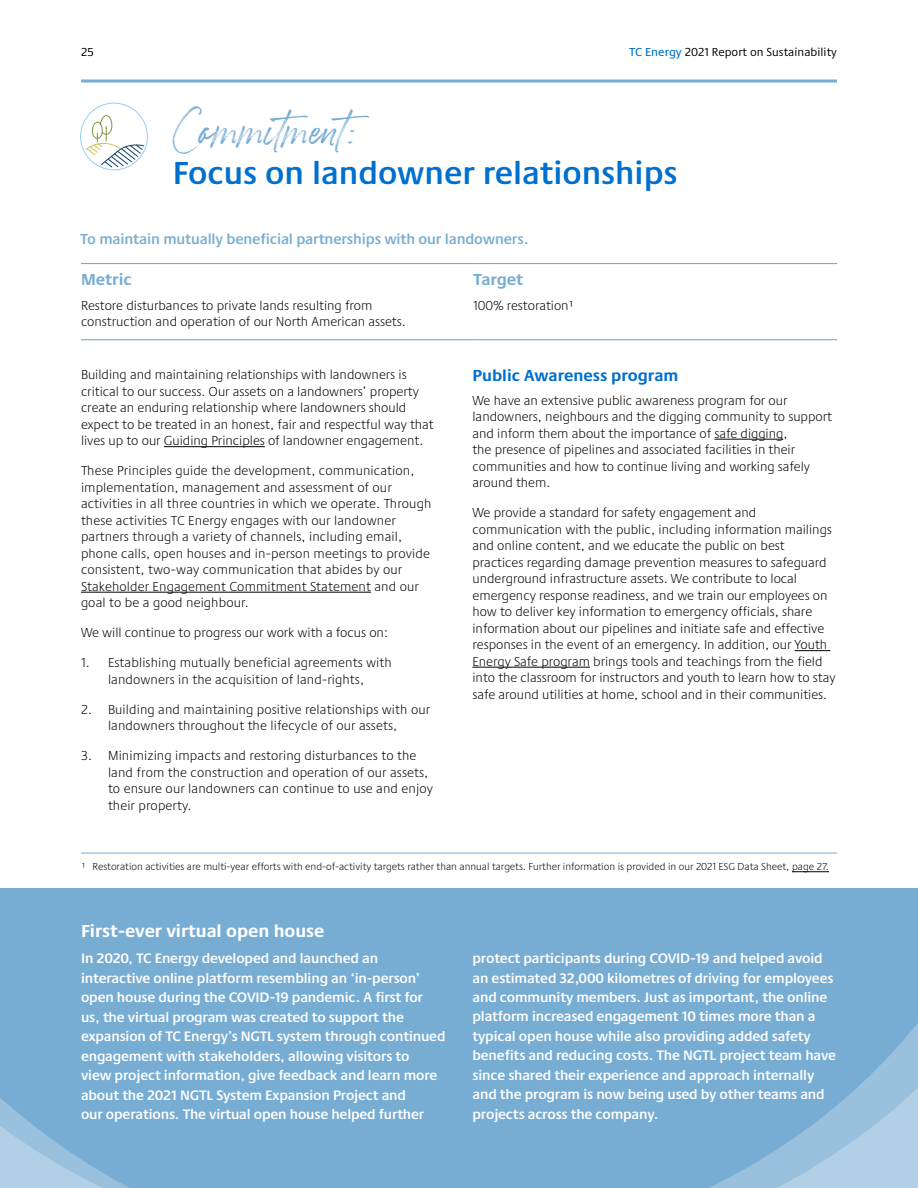
<style>
.page{position:relative;width:918px;height:1188px;background:#fff}
.page>*{position:absolute;margin:0;border:0;box-sizing:border-box;transform-origin:0 0}
.t1{font:600 33px "Praxis Next";color:#0070ce}
.t2{font:22.5px "Betterworks";color:#78add3}
.t3{font:700 18px "Praxis Next";color:#fff}
.t4{font:700 16.5px "Praxis Next";color:#0070ce}
.t5{font:700 16.5px "Praxis Next";color:#78add3}
.t6{font:600 15px "Praxis Next";letter-spacing:-.01em;color:#78add3}
.t7{font:600 14.25px/19.5px "Praxis Next";letter-spacing:-.01em;color:#fff}
.t8{font:300 13.5px/16.5px "Praxis Next";color:#000}
.t9{font:12px "Praxis Next";letter-spacing:.005em;color:#000}
.t10{font:300 10.5px "Praxis Next";color:#000}
.s1{font-weight:500;color:#0070ce}
</style>
<div class="page">
<hr style="left:164px;top:446px;width:101px;height:1px;background:#000">
<hr style="left:81px;top:592px;width:290px;height:1px;background:#000">
<hr style="left:714px;top:439px;width:69px;height:1px;background:#000">
<hr style="left:795px;top:650px;width:35px;height:1px;background:#000">
<hr style="left:472px;top:667px;width:118px;height:1px;background:#000">
<hr style="left:81px;top:80px;width:756px;height:2px;background:#78add3">
<div style="left:80px;top:103px;width:68px;height:67px;border:1px solid #96d0f2;border-radius:50%"></div>
<svg style="left:85px;top:115px;width:60px;height:53px"></svg>
<hr style="left:81px;top:263px;width:392px;height:1px;background:#78add3">
<hr style="left:473px;top:263px;width:364px;height:1px;background:#78add3">
<hr style="left:81px;top:339px;width:392px;height:1px;background:#78add3">
<hr style="left:473px;top:339px;width:364px;height:1px;background:#78add3">
<hr style="left:792px;top:871px;width:37px;height:1px;background:#000">
<hr style="left:81px;top:853px;width:756px;height:1px;background:#78add3">
<div style="left:0;top:889px;width:918px;height:299px;background:#78add3"></div>
<svg style="left:0;top:1023px;width:918px;height:165px"></svg>
<p class="t9" style="left:81px;top:43px;width:14px">25</p>
<p class="t9" style="left:629px;top:43px;width:209px"><span class="s1">TC Energy</span> 2021 Report on Sustainability</p>
<h2 class="t2" style="left:173px;top:121px;width:207px">COMMITMENT:</h2>
<h1 class="t1" style="left:173px;top:147px;width:506px">Focus on landowner relationships</h1>
<p class="t6" style="left:80px;top:228px;width:450px">To maintain mutually beneficial partnerships with our landowners.</p>
<p class="t5" style="left:81px;top:266px;width:52px">Metric</p>
<p class="t5" style="left:473px;top:266px;width:52px">Target</p>
<p class="t8" style="left:81px;top:297px;width:326px">Restore disturbances to private lands resulting from construction and operation of our North American assets.</p>
<p class="t8" style="left:473px;top:297px;width:101px">100% restoration1</p>
<p class="t8" style="left:81px;top:366px;width:354px">Building and maintaining relationships with landowners is critical to our success. Our assets on a landowners’ property create an enduring relationship where landowners should expect to be treated in an honest, fair and respectful way that lives up to our Guiding Principles of landowner engagement.</p>
<p class="t8" style="left:81px;top:462px;width:352px">These Principles guide the development, communication, implementation, management and assessment of our activities in all three countries in which we operate. Through these activities TC Energy engages with our landowner partners through a variety of channels, including email, phone calls, open houses and in-person meetings to provide consistent, two-way communication that abides by our Stakeholder Engagement Commitment Statement and our goal to be a good neighbour.</p>
<p class="t8" style="left:81px;top:624px;width:309px">We will continue to progress our work with a focus on:</p>
<p class="t8" style="left:81px;top:654px;width:312px;text-align:center">1. Establishing mutually beneficial agreements with landowners in the acquisition of land-rights,</p>
<p class="t8" style="left:81px;top:701px;width:351px;text-align:center">2. Building and maintaining positive relationships with our landowners throughout the lifecycle of our assets,</p>
<p class="t8" style="left:108px;top:747px;width:326px;text-indent:-27px">3. Minimizing impacts and restoring disturbances to the land from the construction and operation of our assets, to ensure our landowners can continue to use and enjoy their property.</p>
<p class="t4" style="left:472px;top:363px;width:207px">Public Awareness program</p>
<p class="t8" style="left:472px;top:392px;width:361px">We have an extensive public awareness program for our landowners, neighbours and the digging community to support and inform them about the importance of safe digging,<br>the presence of pipelines and associated facilities in their communities and how to continue living and working safely around them.</p>
<p class="t8" style="left:472px;top:504px;width:365px">We provide a standard for safety engagement and communication with the public, including information mailings and online content, and we educate the public on best practices regarding damage prevention measures to safeguard underground infrastructure assets. We contribute to local emergency response readiness, and we train our employees on how to deliver key information to emergency officials, share information about our pipelines and initiate safe and effective responses in the event of an emergency. In addition, our Youth Energy Safe program brings tools and teachings from the field into the classroom for instructors and youth to learn how to stay safe around utilities at home, school and in their communities.</p>
<p class="t10" style="left:82px;top:859px;width:748px">1 Restoration activities are multi-year efforts with end-of-activity targets rather than annual targets. Further information is provided in our 2021 ESG Data Sheet, page 27.</p>
<h3 class="t3" style="left:81px;top:916px;width:245px">First-ever virtual open house</h3>
<p class="t7" style="left:81px;top:948px;width:366px">In 2020, TC Energy developed and launched an interactive online platform resembling an ‘in-person’ open house during the COVID-19 pandemic. A first for<br>us, the virtual program was created to support the expansion of TC Energy’s NGTL system through continued engagement with stakeholders, allowing visitors to<br>view project information, give feedback and learn more about the 2021 NGTL System Expansion Project and<br>our operations. The virtual open house helped further</p>
<p class="t7" style="left:473px;top:948px;width:365px">protect participants during COVID-19 and helped avoid an estimated 32,000 kilometres of driving for employees and community members. Just as important, the online platform increased engagement 10 times more than a typical open house while also providing added safety benefits and reducing costs. The NGTL project team have since shared their experience and approach internally and the program is now being used by other teams and projects across the company.</p>
</div>
